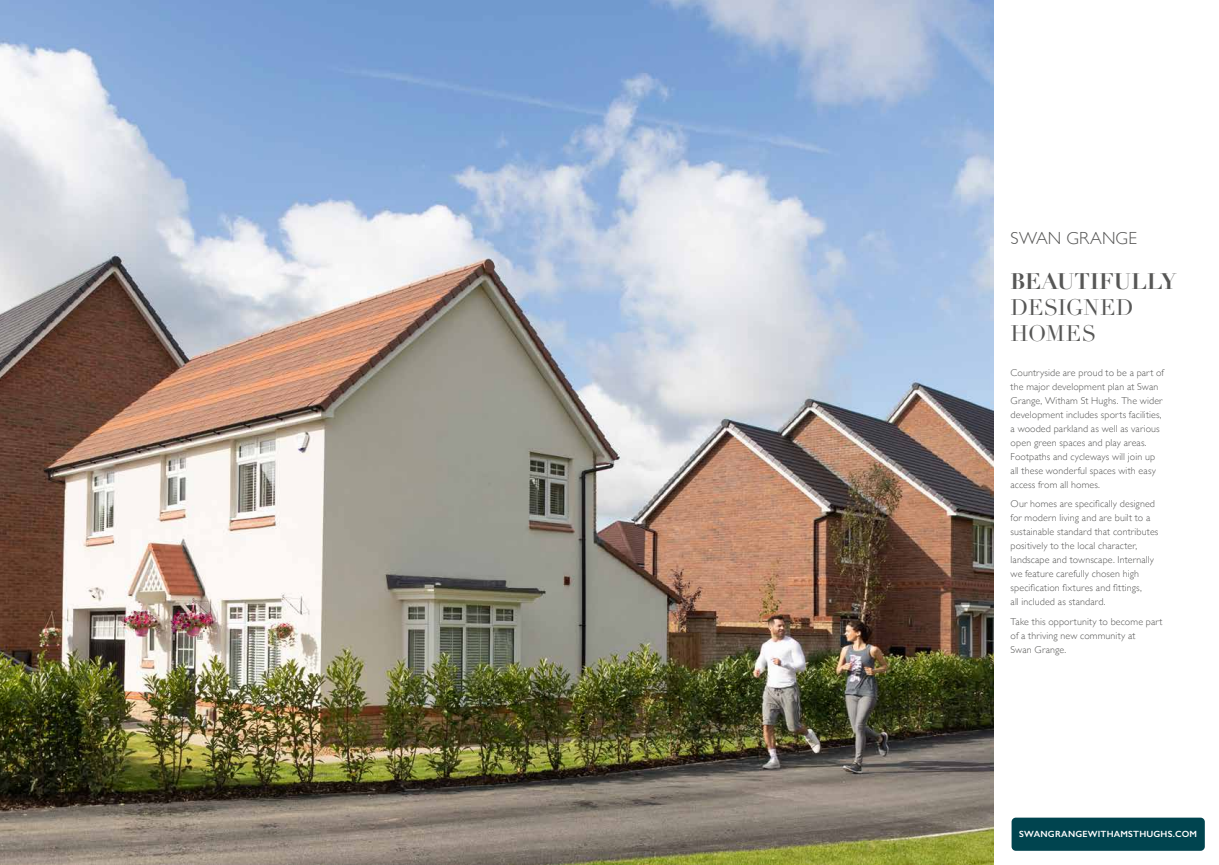
<style>
.page{position:relative;width:1219px;height:865px;background:#fff}
.page>*{position:absolute;margin:0;border:0;box-sizing:border-box;transform-origin:0 0}
.t1{font:22px/26px "Didot";color:#575756}
.t2{font:700 22px "Didot";letter-spacing:-.005em;color:#575756}
.t3{font:300 17.5px "Gill Sans";letter-spacing:.01em;color:#575756}
.t4{font:300 10px/14px "Gill Sans";letter-spacing:.01em;color:#575756}
.t5{font:600 9px "Gill Sans";letter-spacing:.02em;color:#fff}
</style>
<div class="page">
<img style="left:0;top:0;width:994px;height:865px">
<div style="left:1011px;top:817px;width:194px;height:33px;background:#00444f;border-radius:4px"></div>
<h2 class="t3" style="left:1011px;top:225px;width:128px">SWAN GRANGE</h2>
<h1 class="t2" style="left:1011px;top:267px;width:167px">BEAUTIFULLY</h1>
<h1 class="t1" style="left:1011px;top:295px;width:125px">DESIGNED<br>HOMES</h1>
<p class="t4" style="left:1011px;top:365px;width:155px">Countryside are proud to be a part of the major development plan at Swan Grange, Witham St Hughs. The wider development includes sports facilities, a wooded parkland as well as various open green spaces and play areas.<br>Footpaths and cycleways will join up all these wonderful spaces with easy access from all homes.</p>
<p class="t4" style="left:1011px;top:496px;width:149px">Our homes are specifically designed for modern living and are built to a sustainable standard that contributes positively to the local character, landscape and townscape. Internally we feature carefully chosen high specification fixtures and fittings,<br>all included as standard.</p>
<p class="t4" style="left:1011px;top:614px;width:153px">Take this opportunity to become part of a thriving new community at<br>Swan Grange.</p>
<p class="t5" style="left:1019px;top:829px;width:179px">SWANGRANGEWITHAMSTHUGHS.COM</p>
</div>
